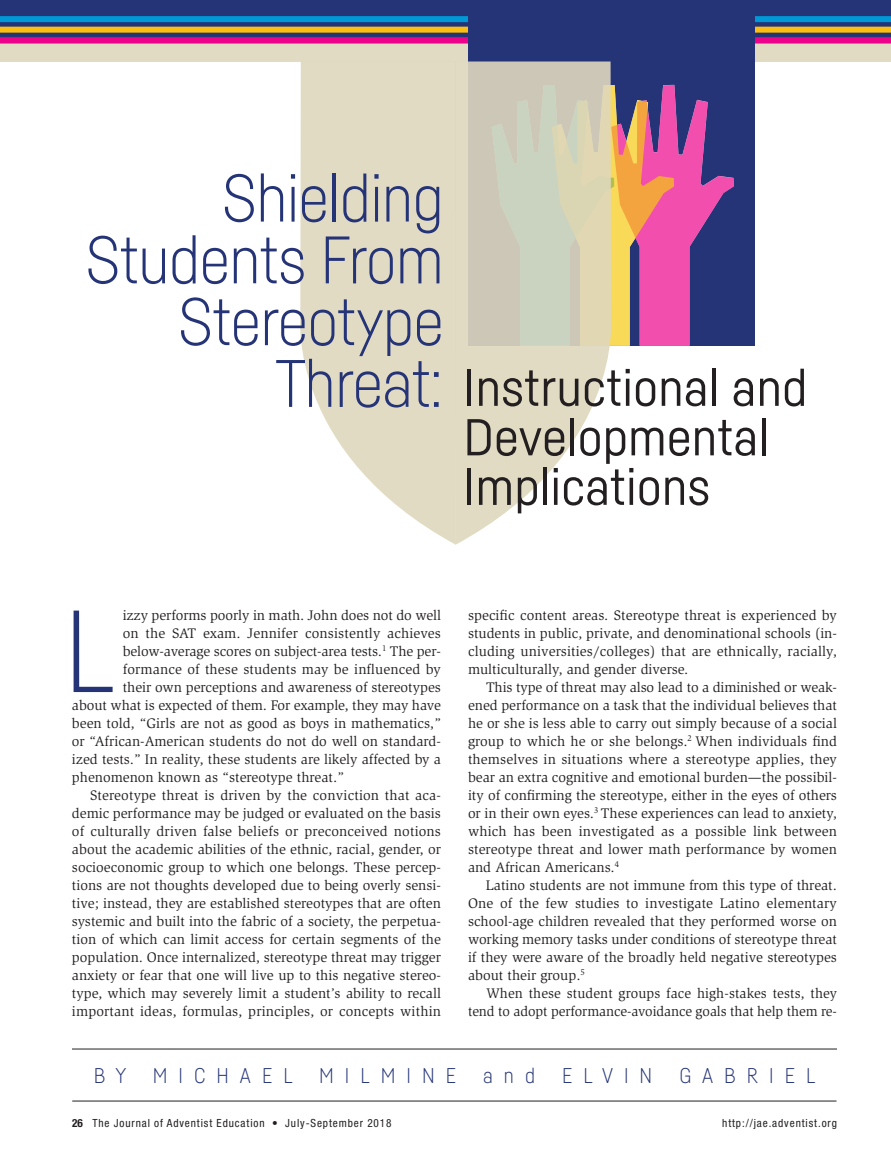
<style>
.page{position:relative;width:891px;height:1161px;background:#fff}
.page>*{position:absolute;margin:0;border:0;box-sizing:border-box;transform-origin:0 0}
.t1{font:300 114.75px "Fabrikat";color:#253477}
.t2{font:300 66px "Fabrikat";letter-spacing:-.015em;color:#253477}
.t3{font:51px "Fabrikat";color:#231f20;scale:1.04 1}
.t4{font:300 21px "Fabrikat";letter-spacing:.525em;color:#253477}
.t5{font:14.25px/18px "Slimbach Std";color:#231f20;text-align:justify}
.t6{font:condensed 11.25px "Helvetica Neue";letter-spacing:.08em;color:#231f20}
.t7{font:700 condensed 11.25px "Helvetica Neue";color:#231f20}
</style>
<div class="page">
<hr style="left:72px;top:1101px;width:765px;height:1px;background:#231f20">
<hr style="left:72px;top:1049px;width:765px;height:1px;background:#231f20">
<div style="left:0;top:0;width:891px;height:43px;background:#253477"></div>
<div style="left:0;top:40px;width:891px;height:22px;background:#dfd8be"></div>
<div style="left:0;top:16px;width:891px;height:6px;background:#0099d8"></div>
<div style="left:0;top:27px;width:891px;height:6px;background:#fdbe12"></div>
<div style="left:0;top:37px;width:891px;height:6px;background:#ed028c"></div>
<div style="left:468px;top:15px;width:286px;height:330px;background:#253477"></div>
<svg style="left:623px;top:85px;width:111px;height:261px"></svg>
<svg style="left:300px;top:62px;width:155px;height:482px;background:#e6e0cc"></svg>
<svg style="left:455px;top:62px;width:168px;height:483px"></svg>
<p class="t2" style="left:222px;top:174px;width:224px">Shielding</p>
<p class="t2" style="left:85px;top:235px;width:360px">Students From</p>
<p class="t2" style="left:178px;top:297px;width:267px">Stereotype</p>
<p class="t2" style="left:275px;top:359px;width:170px">Threat:</p>
<p class="t3" style="left:463px;top:369px;width:332px">Instructional and</p>
<p class="t3" style="left:463px;top:418px;width:295px">Developmental</p>
<p class="t3" style="left:463px;top:468px;width:239px">Implications</p>
<p class="t5" style="left:123px;top:607px;width:320px">izzy performs poorly in math. John does not do well</p>
<p class="t5" style="left:123px;top:625px;width:320px">on the SAT exam. Jennifer consistently achieves</p>
<p class="t5" style="left:123px;top:643px;width:320px">below-average scores on subject-area tests.<sup>1</sup> The per-</p>
<p class="t5" style="left:123px;top:661px;width:320px">formance of these students may be influenced by</p>
<p class="t5" style="left:123px;top:679px;width:320px">their own perceptions and awareness of stereotypes</p>
<p class="t5" style="left:72px;top:697px;width:371px">about what is expected of them. For example, they may have</p>
<p class="t5" style="left:72px;top:715px;width:371px">been told, “Girls are not as good as boys in mathematics,”</p>
<p class="t5" style="left:72px;top:733px;width:370px">or “African-American students do not do well on standard-</p>
<p class="t5" style="left:72px;top:751px;width:371px">ized tests.” In reality, these students are likely affected by a</p>
<p class="t5" style="left:72px;top:769px;width:274px">phenomenon known as “stereotype threat.”</p>
<p class="t5" style="left:72px;top:787px;width:371px;text-indent:18px">Stereotype threat is driven by the conviction that aca&shy;demic performance may be judged or evaluated on the basis of culturally driven false beliefs or preconceived notions about the academic abilities of the ethnic, racial, gender, or socioeconomic group to which one belongs. These percep&shy;tions are not thoughts developed due to being overly sensi&shy;tive; instead, they are established stereotypes that are often systemic and built into the fabric of a society, the perpetua&shy;tion of which can limit access for certain segments of the population. Once internalized, stereotype threat may trigger anxiety or fear that one will live up to this negative stereo&shy;type, which may severely limit a student’s ability to recall important ideas, formulas, principles, or concepts within</p>
<p class="t1" style="left:64px;top:609px;width:52px">L</p>
<p class="t5" style="left:468px;top:607px;width:370px">specific content areas. Stereotype threat is experienced by students in public, private, and denominational schools (in&shy;cluding universities/colleges) that are ethnically, racially, multiculturally, and gender diverse.</p>
<p class="t5" style="left:468px;top:679px;width:371px;text-indent:18px">This type of threat may also lead to a diminished or weak&shy;ened performance on a task that the individual believes that he or she is less able to carry out simply because of a social group to which he or she belongs.<sup>2</sup> When individuals find themselves in situations where a stereotype applies, they bear an extra cognitive and emotional burden—the possibil&shy;ity of confirming the stereotype, either in the eyes of others or in their own eyes.<sup>3</sup> These experiences can lead to anxiety, which has been investigated as a possible link between stereotype threat and lower math performance by women and African Americans.<sup>4</sup></p>
<p class="t5" style="left:468px;top:877px;width:371px;text-indent:18px">Latino students are not immune from this type of threat.<br>One of the few studies to investigate Latino elementary school-age children revealed that they performed worse on working memory tasks under conditions of stereotype threat if they were aware of the broadly held negative stereotypes about their group.<sup>5</sup></p>
<p class="t5" style="left:468px;top:985px;width:370px;text-align:right">When these student groups face high-stakes tests, they tend to adopt performance-avoidance goals that help them re-</p>
<p class="t4" style="left:94px;top:1068px;width:34px">B Y</p>
<p class="t4" style="left:153px;top:1068px;width:141px">MICHAEL</p>
<p class="t4" style="left:319px;top:1068px;width:138px">MILMINE</p>
<p class="t4" style="left:483px;top:1068px;width:53px">and</p>
<p class="t4" style="left:562px;top:1068px;width:92px">ELVIN</p>
<p class="t4" style="left:679px;top:1068px;width:137px">GABRIEL</p>
<p class="t7" style="left:72px;top:1119px;width:12px">26</p>
<p class="t6" style="left:92px;top:1119px;width:301px">The Journal of Adventist Education • July-September 2018</p>
<p class="t6" style="left:722px;top:1119px;width:116px">http://jae.adventist.org</p>
</div>
